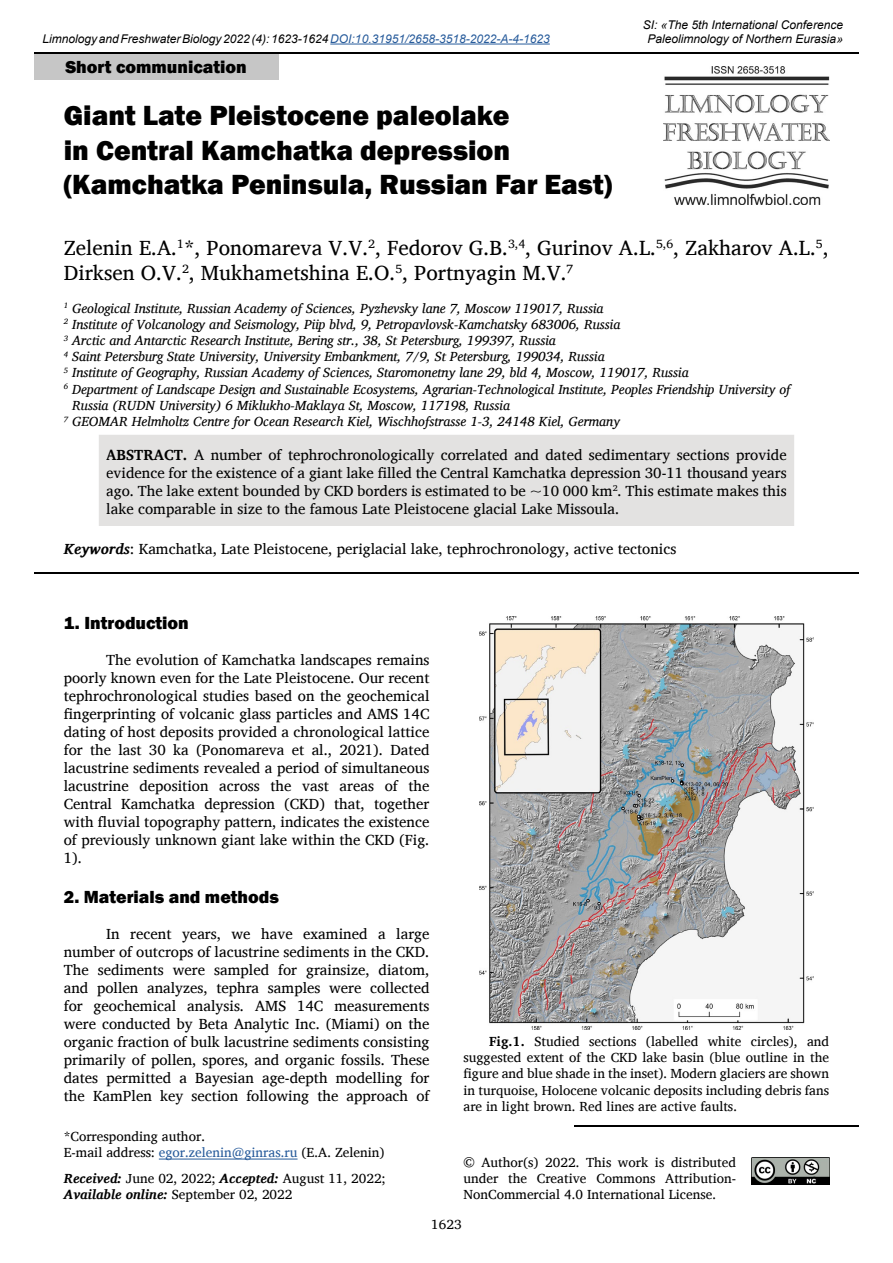
<style>
.page{position:relative;width:893px;height:1263px;background:#fff}
.page>*{position:absolute;margin:0;border:0;box-sizing:border-box;transform-origin:0 0}
.t1{font:800 28.5px/34.2px "Franklin Gothic";color:#000}
.t2{font:21px/25.2px "Charis SIL";color:#000}
.t3{font:800 18px "Franklin Gothic";color:#000}
.t4{font:15px/18px "Charis SIL";color:#000;text-align:justify}
.t5{font:italic 13.5px "Charis SIL";color:#000}
.t6{font:13.5px/16.2px "Charis SIL";color:#000;text-align:justify}
.t7{font:italic 12px/14.4px "Arial";color:#000;text-align:center}
.s1{color:#275b9b}
.s2{font-weight:700}
.s3{font-weight:700;font-style:italic}
</style>
<div class="page">
<hr style="left:34px;top:52px;width:825px;height:2px;background:#000">
<hr style="left:330px;top:44px;width:220px;height:1px;background:#275b9b">
<img style="left:663px;top:67px;width:166px;height:138px">
<div style="left:34px;top:54px;width:244px;height:26px;background:#c6c6c6"></div>
<img style="left:751px;top:1157px;width:78px;height:27px">
<hr style="left:574px;top:1125px;width:285px;height:1px;background:#000">
<div style="left:99px;top:435px;width:695px;height:91px;background:#e3e2e1"></div>
<hr style="left:34px;top:572px;width:825px;height:2px;background:#000">
<hr style="left:159px;top:1159px;width:139px;height:1px;background:#275b9b">
<img style="left:479px;top:617px;width:335px;height:413px">
<p class="t7" style="left:43px;top:32px;width:509px">Limnology and Freshwater Biology 2022 (4): 1623-1624 <span class="s1">DOI:10.31951/2658-3518-2022-A-4-1623</span></p>
<p class="t3" style="left:65px;top:55px;width:183px">Short communication</p>
<h1 class="t1" style="left:64px;top:99px;width:550px">Giant Late Pleistocene paleolake<br>in Central Kamchatka depression (Kamchatka Peninsula, Russian Far East)</h1>
<p class="t7" style="left:643px;top:17px;width:202px">SI: «The 5th International Conference<br>Paleolimnology of Northern Eurasia»</p>
<h2 class="t2" style="left:64px;top:235px;width:766px">Zelenin E.A.<sup>1</sup>*, Ponomareva V.V.<sup>2</sup>, Fedorov G.B.<sup>3,4</sup>, Gurinov A.L.<sup>5,6</sup>, Zakharov A.L.<sup>5</sup>,<br>Dirksen O.V.<sup>2</sup>, Mukhametshina E.O.<sup>5</sup>, Portnyagin M.V.<sup>7</sup></h2>
<p class="t5" style="left:64px;top:300px;width:541px"><sup>1</sup> Geological Institute, Russian Academy of Sciences, Pyzhevsky lane 7, Moscow 119017, Russia</p>
<p class="t5" style="left:64px;top:316px;width:558px"><sup>2</sup> Institute of Volcanology and Seismology, Piip blvd, 9, Petropavlovsk-Kamchatsky 683006, Russia</p>
<p class="t5" style="left:64px;top:332px;width:494px"><sup>3</sup> Arctic and Antarctic Research Institute, Bering str., 38, St Petersburg, 199397, Russia</p>
<p class="t5" style="left:64px;top:349px;width:543px"><sup>4</sup> Saint Petersburg State University, University Embankment, 7/9, St Petersburg, 199034, Russia</p>
<p class="t5" style="left:64px;top:365px;width:626px"><sup>5</sup> Institute of Geography, Russian Academy of Sciences, Staromonetny lane 29, bld 4, Moscow, 119017, Russia</p>
<p class="t5" style="left:64px;top:381px;width:728px"><sup>6</sup> Department of Landscape Design and Sustainable Ecosystems, Agrarian-Technological Institute, Рeoples Friendship University of</p>
<p class="t5" style="left:72px;top:397px;width:439px">Russia (RUDN University) 6 Miklukho-Maklaya St, Moscow, 117198, Russia</p>
<p class="t5" style="left:64px;top:413px;width:558px"><sup>7</sup> GEOMAR Helmholtz Centre for Ocean Research Kiel, Wischhofstrasse 1-3, 24148 Kiel, Germany</p>
<p class="t4" style="left:106px;top:446px;width:682px"><span class="s2">ABSTRACT.</span> A number of tephrochronologically correlated and dated sedimentary sections provide evidence for the existence of a giant lake filled the Central Kamchatka depression 30-11 thousand years ago. The lake extent bounded by CKD borders is estimated to be ~10 000 km<sup>2</sup>. This estimate makes this lake comparable in size to the famous Late Pleistocene glacial Lake Missoula.</p>
<p class="t4" style="left:64px;top:540px;width:614px"><span class="s3">Keywords</span>: Kamchatka, Late Pleistocene, periglacial lake, tephrochronology, active tectonics</p>
<p class="t3" style="left:64px;top:611px;width:127px">1. Introduction</p>
<p class="t4" style="left:64px;top:651px;width:367px;text-indent:43px">The evolution of Kamchatka landscapes remains poorly known even for the Late Pleistocene. Our recent tephrochronological studies based on the geochemical fingerprinting of volcanic glass particles and AMS 14C dating of host deposits provided a chronological lattice for the last 30 ka (Ponomareva et al., 2021). Dated lacustrine sediments revealed a period of simultaneous lacustrine deposition across the vast areas of the Central Kamchatka depression (CKD) that, together with fluvial topography pattern, indicates the existence of previously unknown giant lake within the CKD (Fig.<br>1).</p>
<p class="t3" style="left:64px;top:885px;width:217px">2. Materials and methods</p>
<p class="t4" style="left:64px;top:925px;width:367px;text-indent:43px">In recent years, we have examined a large number of outcrops of lacustrine sediments in the CKD.<br>The sediments were sampled for grainsize, diatom, and pollen analyzes, tephra samples were collected for geochemical analysis. AMS 14C measurements were conducted by Beta Analytic Inc. (Miami) on the organic fraction of bulk lacustrine sediments consisting primarily of pollen, spores, and organic fossils. These dates permitted a Bayesian age-depth modelling for the KamPlen key section following the approach of</p>
<p class="t6" style="left:64px;top:1128px;width:322px">*Corresponding author.<br>E-mail address: <span class="s1">egor.zelenin@ginras.ru</span> (E.A. Zelenin)</p>
<p class="t6" style="left:64px;top:1170px;width:323px"><span class="s3">Received:</span> June 02, 2022; <span class="s3">Accepted:</span> August 11, 2022;<br><span class="s3">Available online:</span> September 02, 2022</p>
<p class="t6" style="left:463px;top:1033px;width:367px;text-indent:26px"><span class="s2">Fig.1.</span> Studied sections (labelled white circles), and suggested extent of the CKD lake basin (blue outline in the figure and blue shade in the inset). Modern glaciers are shown in turquoise, Holocene volcanic deposits including debris fans are in light brown. Red lines are active faults.</p>
<p class="t6" style="left:463px;top:1154px;width:274px">© Author(s) 2022. This work is distributed under the Creative Commons Attribution-NonCommercial 4.0 International License.</p>
<p class="t6" style="left:431px;top:1216px;width:32px">1623</p>
</div>
